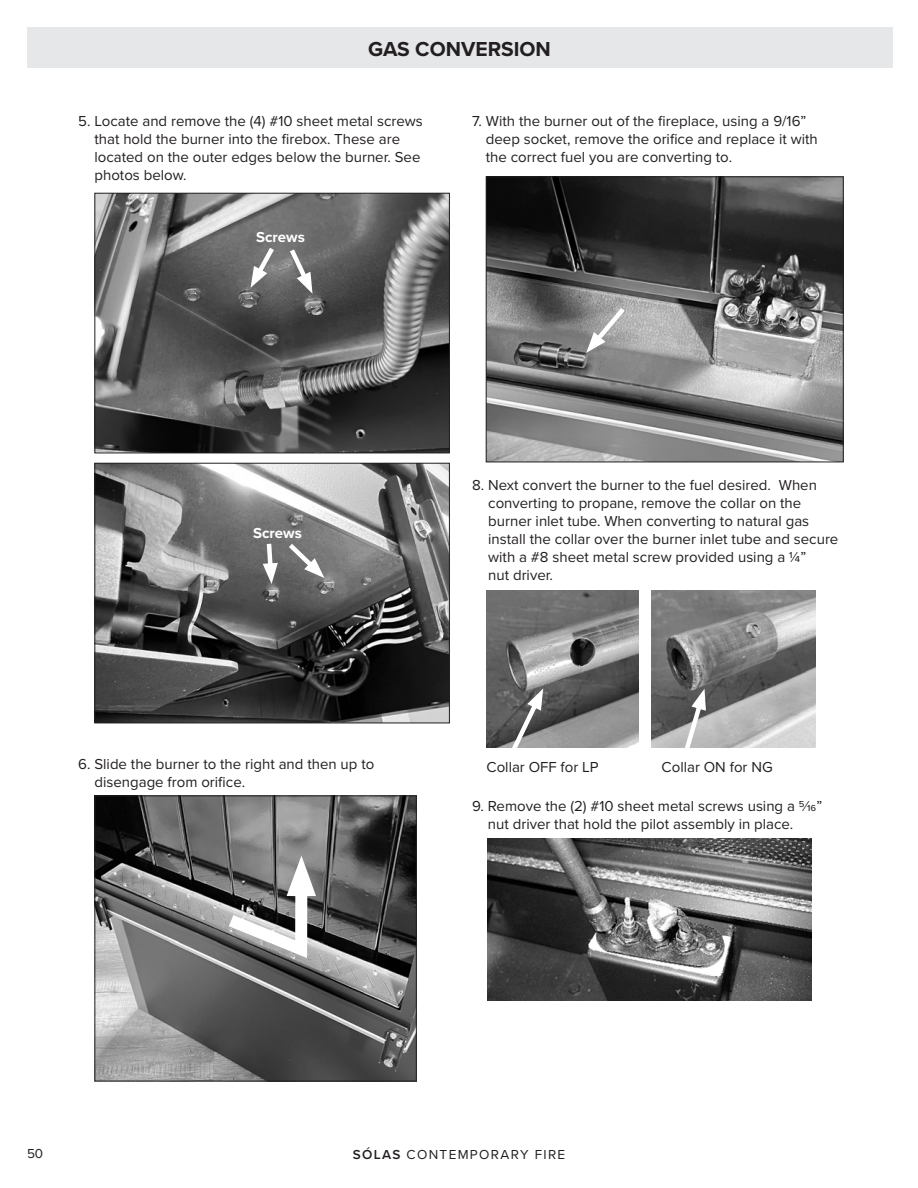
<style>
.page{position:relative;width:918px;height:1188px;background:#fff}
.page>*{position:absolute;margin:0;border:0;box-sizing:border-box;transform-origin:0 0}
.t1{font:700 21px "Proxima Nova";color:#231f20}
.t2{font:15px/18px "Proxima Nova";color:#231f20}
.t3{font:700 15px "Proxima Nova";color:#fff}
.t4{font:13.5px "Proxima Nova";letter-spacing:.1em;color:#231f20}
.s1{font-weight:600}
</style>
<div class="page">
<div style="left:27px;top:27px;width:865px;height:41px;background:#e6e7e9"></div>
<img style="left:96px;top:195px;width:352px;height:256px">
<div style="left:94px;top:193px;width:356px;height:260px;border:1px solid #231f20"></div>
<img style="left:96px;top:465px;width:352px;height:256px">
<div style="left:94px;top:463px;width:356px;height:260px;border:1px solid #231f20"></div>
<img style="left:96px;top:798px;width:319px;height:281px">
<div style="left:94px;top:796px;width:323px;height:285px;border:1px solid #231f20"></div>
<img style="left:488px;top:178px;width:354px;height:282px">
<div style="left:486px;top:176px;width:358px;height:286px;border:1px solid #231f20"></div>
<img style="left:651px;top:591px;width:164px;height:156px">
<img style="left:487px;top:591px;width:151px;height:156px">
<svg style="left:505px;top:689px;width:39px;height:59px;background:#7b7b7b"></svg>
<svg style="left:678px;top:689px;width:29px;height:59px"></svg>
<img style="left:488px;top:839px;width:324px;height:162px">
<svg style="left:286px;top:244px;width:27px;height:50px"></svg>
<svg style="left:586px;top:303px;width:43px;height:50px;background:#ababab"></svg>
<svg style="left:284px;top:539px;width:41px;height:39px;background:#898989"></svg>
<svg style="left:251px;top:243px;width:27px;height:45px"></svg>
<svg style="left:263px;top:539px;width:15px;height:45px"></svg>
<svg style="left:215px;top:856px;width:101px;height:111px"></svg>
<h1 class="t1" style="left:368px;top:33px;width:184px">GAS CONVERSION</h1>
<p class="t2" style="left:94px;top:112px;width:330px;text-indent:-16px">5. Locate and remove the (4) #10 sheet metal screws that hold the burner into the firebox. These are located on the outer edges below the burner. See photos below.</p>
<p class="t3" style="left:256px;top:226px;width:50px">Screws</p>
<p class="t2" style="left:486px;top:112px;width:333px;text-indent:-14px">7. With the burner out of the fireplace, using a 9/16” deep socket, remove the orifice and replace it with the correct fuel you are converting to.</p>
<p class="t3" style="left:253px;top:522px;width:50px">Screws</p>
<p class="t2" style="left:94px;top:755px;width:281px;text-indent:-16px">6. Slide the burner to the right and then up to disengage from orifice.</p>
<p class="t2" style="left:488px;top:476px;width:352px;text-indent:-16px">8. Next convert the burner to the fuel desired. When converting to propane, remove the collar on the burner inlet tube. When converting to natural gas install the collar over the burner inlet tube and secure with a #8 sheet metal screw provided using a ¼”<br>nut driver.</p>
<p class="t2" style="left:487px;top:757px;width:114px">Collar OFF for LP</p>
<p class="t2" style="left:662px;top:757px;width:113px">Collar ON for NG</p>
<p class="t2" style="left:488px;top:796px;width:336px;text-indent:-16px">9. Remove the (2) #10 sheet metal screws using a 5⁄16” nut driver that hold the pilot assembly in place.</p>
<p class="t4" style="left:27px;top:1144px;width:18px">50</p>
<p class="t4" style="left:353px;top:1144px;width:214px"><span class="s1">SÓLAS</span> CONTEMPORARY FIRE</p>
</div>
